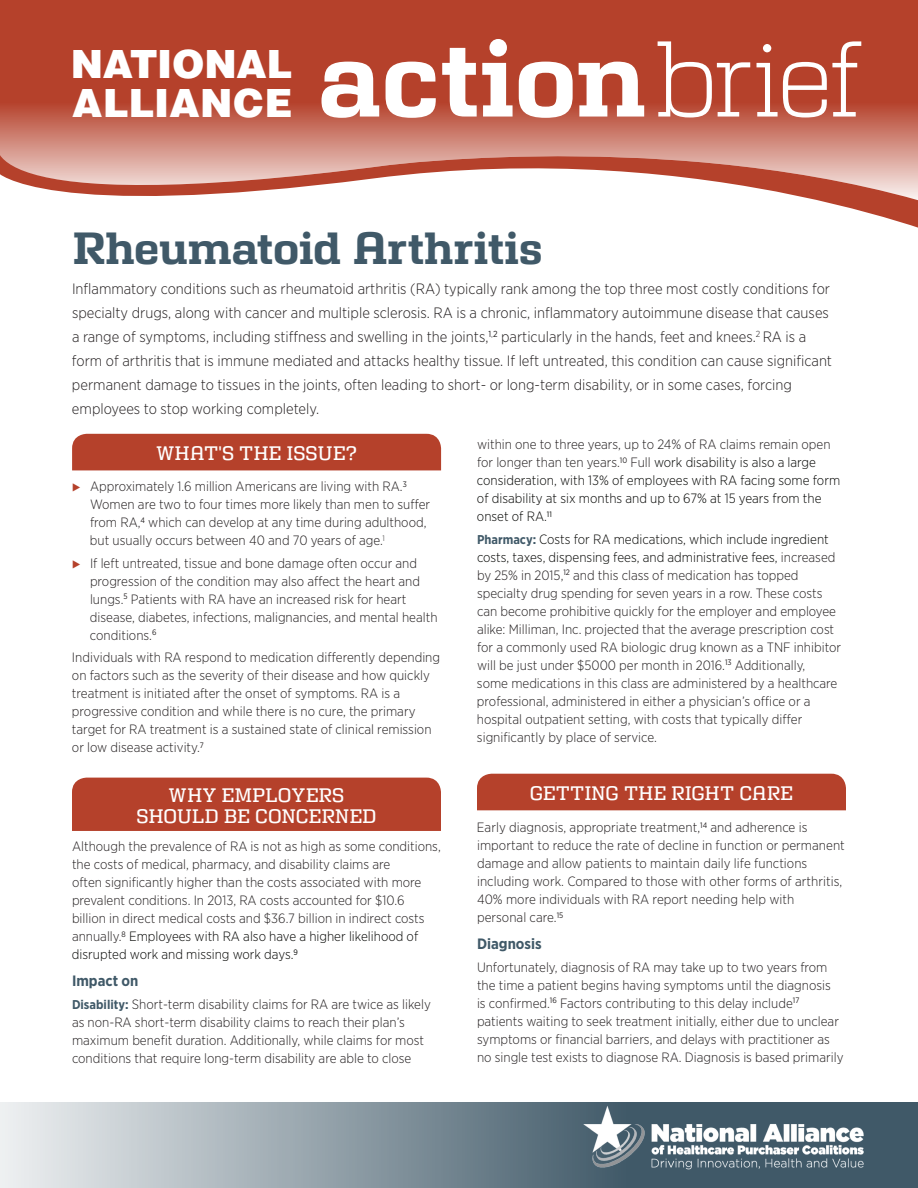
<style>
.page{position:relative;width:918px;height:1188px;background:#fff}
.page>*{position:absolute;margin:0;border:0;box-sizing:border-box;transform-origin:0 0}
.t1{font:700 107.25px "Girard Slab";color:#fff}
.t2{font:700 45px "Girard Slab";letter-spacing:-.005em;color:#405968}
.t3{font:900 38.85px/38.8px "Helvetica";letter-spacing:-.005em;color:#fff}
.t4{font:500 19.5px/21px "Girard Slab";letter-spacing:.015em;color:#fff;text-align:center}
.t5{font:300 15px/24px "Gotham Narrow";color:#231f20}
.t6{font:700 15px "Gotham Narrow";color:#405968}
.t7{font:300 13.5px/18px "Gotham Narrow";color:#231f20}
.t8{font:300 13.5px/18px "Gotham Narrow";color:#040503}
.s1{font-weight:300}
.s2{font-family:"European Pi Three";font-weight:400;font-size:10.5px;color:#b5412b}
.s3{color:#231f20}
.s4{font-weight:700;font-size:12.75px;color:#405968}
.s5{color:#040503}
</style>
<div class="page">
<svg style="left:0;top:0;width:918px;height:125px;background:#b6442f"></svg>
<svg style="left:0;top:125px;width:918px;height:103px"></svg>
<div style="left:72px;top:434px;width:369px;height:36px;background:#b5412b"></div>
<svg style="left:0;top:1102px;width:918px;height:86px;background:#909fa7"></svg>
<div style="left:72px;top:778px;width:369px;height:53px;background:#b5412b"></div>
<div style="left:477px;top:774px;width:369px;height:36px;background:#b5412b"></div>
<img style="left:579px;top:1102px;width:291px;height:72px">
<h3 class="t3" style="left:71px;top:44px;width:223px">NATIONAL<br>ALLIANCE</h3>
<h1 class="t1" style="left:318px;top:13px;width:545px">action<span class="s1">brief</span></h1>
<h2 class="t2" style="left:73px;top:221px;width:471px">Rheumatoid Arthritis</h2>
<p class="t5" style="left:72px;top:276px;width:762px">Inflammatory conditions such as rheumatoid arthritis (RA) typically rank among the top three most costly conditions for specialty drugs, along with cancer and multiple sclerosis. RA is a chronic, inflammatory autoimmune disease that causes a range of symptoms, including stiffness and swelling in the joints,<sup>1</sup><sup>,</sup><sup>2</sup> particularly in the hands, feet and knees.<sup>2</sup> RA is a form of arthritis that is immune mediated and attacks healthy tissue. If left untreated, this condition can cause significant permanent damage to tissues in the joints, often leading to short- or long-term disability, or in some cases, forcing employees to stop working completely.</p>
<h3 class="t4" style="left:156px;top:443px;width:202px">WHAT'S THE ISSUE?</h3>
<p class="t7" style="left:90px;top:477px;width:342px;text-indent:-18px"><span class="s2">E</span> Approximately 1.6 million Americans are living with RA.<sup>3<br></sup>Women are two to four times more likely than men to suffer from RA,<sup>4</sup> which can develop at any time during adulthood, but usually occurs between 40 and 70 years of age.<sup>1</sup></p>
<p class="t7" style="left:90px;top:554px;width:349px;text-indent:-18px"><span class="s2">E</span> If left untreated, tissue and bone damage often occur and progression of the condition may also affect the heart and lungs.<sup>5</sup> Patients with RA have an increased risk for heart disease, diabetes, infections, malignancies, and mental health conditions.<sup>6</sup></p>
<p class="t7" style="left:72px;top:648px;width:370px">Individuals with RA respond to medication differently depending on factors such as the severity of their disease and how quickly treatment is initiated after the onset of symptoms. RA is a progressive condition and while there is no cure, the primary target for RA treatment is a sustained state of clinical remission or low disease activity.<sup>7</sup></p>
<p class="t8" style="left:477px;top:435px;width:365px"><span class="s3">within one to three years, up to 24% of RA claims remain open for longer than ten years.</span><sup>10</sup> <span class="s3">Full</span> work disability is also a large consideration, with 13% of employees with RA facing some form of disability at six months and up to 67% at 15 years from the onset of RA.<sup>11</sup></p>
<p class="t7" style="left:477px;top:530px;width:366px"><span class="s4">Pharmacy:</span> <span class="s5">Costs for RA medications, which include ingredient costs, taxes, dispensing fees, and administrative fees,</span> increased by 25% in 2015,<sup>12</sup> and this class of medication has topped specialty drug spending for seven years in a row. These costs can become prohibitive quickly for the employer and employee alike: Milliman, Inc. projected that the average prescription cost for a commonly used RA biologic drug known as a TNF inhibitor will be just under $5000 per month in 2016.<sup>13</sup> Additionally,<br>some medications in this class are administered by a healthcare professional, administered in either a physician’s office or a hospital outpatient setting, with costs that typically differ significantly by place of service.</p>
<h3 class="t4" style="left:136px;top:785px;width:242px">WHY EMPLOYERS<br>SHOULD BE CONCERNED</h3>
<h3 class="t4" style="left:530px;top:783px;width:265px">GETTING THE RIGHT CARE</h3>
<p class="t7" style="left:477px;top:818px;width:369px">Early diagnosis, appropriate treatment,<sup>14</sup> and adherence is important to reduce the rate of decline in function or permanent damage and allow patients to maintain daily life functions including work. Compared to those with other forms of arthritis, 40% more individuals with RA report needing help with personal care.<sup>15</sup></p>
<p class="t6" style="left:477px;top:934px;width:66px">Diagnosis</p>
<p class="t7" style="left:477px;top:958px;width:368px">Unfortunately, diagnosis of RA may take up to two years from the time a patient begins having symptoms until the diagnosis<br>is confirmed.<sup>16</sup> Factors contributing to this delay include<sup>17 </sup>patients waiting to seek treatment initially, either due to unclear symptoms or financial barriers, and delays with practitioner as no single test exists to diagnose RA. Diagnosis is based primarily</p>
<p class="t7" style="left:72px;top:837px;width:370px">Although the prevalence of RA is not as high as some conditions, the costs of medical, pharmacy, and disability claims are<br>often significantly higher than the costs associated with more prevalent conditions. In 2013, RA costs accounted for $10.6 billion in direct medical costs and $36.7 billion in indirect costs annually.<sup>8</sup> <span class="s5">Employees with RA also have a higher likelihood of disrupted work and missing work days.</span><sup>9</sup></p>
<p class="t6" style="left:72px;top:971px;width:68px">Impact on</p>
<p class="t7" style="left:72px;top:995px;width:360px"><span class="s4">Disability:</span> Short-term disability claims for RA are twice as likely as non-RA short-term disability claims to reach their plan’s maximum benefit duration. Additionally, while claims for most conditions that require long-term disability are able to close</p>
</div>
